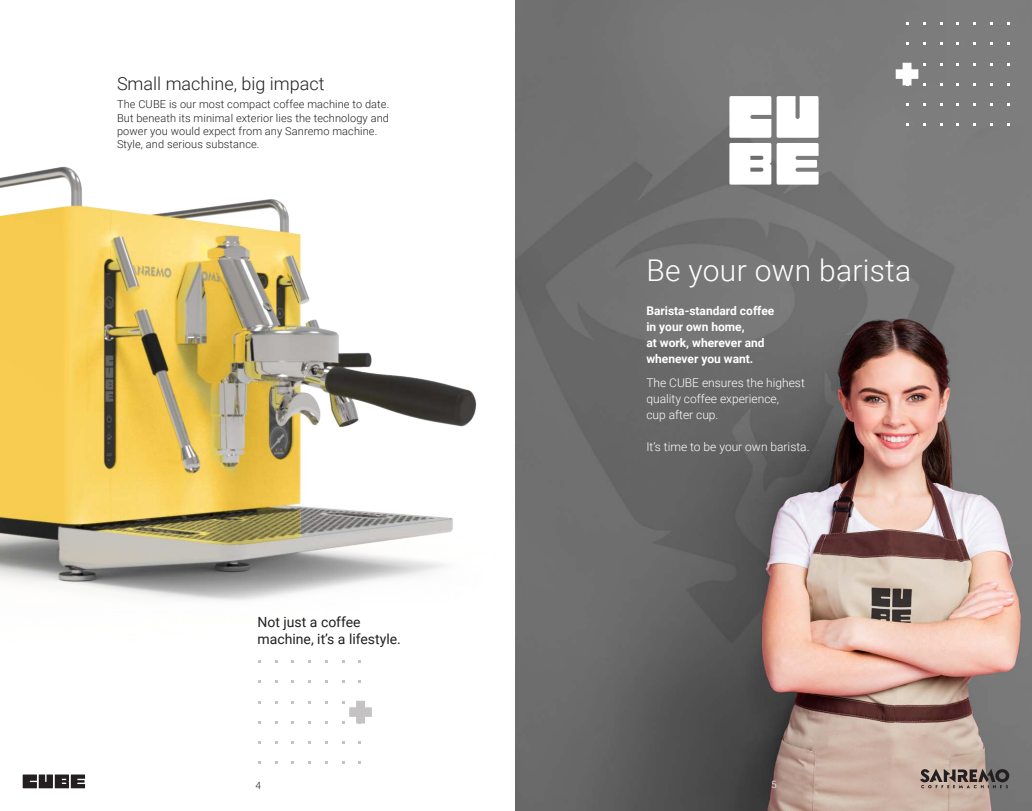
<style>
.page{position:relative;width:1032px;height:811px;background:#fff}
.page>*{position:absolute;margin:0;border:0;box-sizing:border-box;transform-origin:0 0}
.t1{font:300 30px "Roboto";letter-spacing:.01em;color:#fff}
.t2{font:300 18px "Roboto";color:#231f20}
.t3{font:14px/17px "Roboto";color:#231f20}
.t4{font:300 12px/16px "Roboto";color:#fff}
.t5{font:700 12px/16px "Roboto";color:#fff}
.t6{font:300 11px/13.2px "Roboto";letter-spacing:.01em;color:#231f20}
.t7{font:300 10px "Roboto";color:#231f20}
.t8{font:300 10px "Roboto";color:#fff}
</style>
<div class="page">
<img style="left:516px;top:0;width:516px;height:811px">
<img style="left:0;top:140px;width:516px;height:525px">
<svg style="left:23px;top:774px;width:62px;height:14px"></svg>
<svg style="left:920px;top:769px;width:89px;height:19px;background:#7b6f68"></svg>
<svg style="left:729px;top:96px;width:89px;height:89px"></svg>
<svg style="left:896px;top:63px;width:29px;height:23px"></svg>
<svg style="left:342px;top:701px;width:30px;height:23px"></svg>
<h2 class="t2" style="left:117px;top:76px;width:209px">Small machine, big impact</h2>
<p class="t6" style="left:117px;top:99px;width:274px">The CUBE is our most compact coffee machine to date.<br>But beneath its minimal exterior lies the technology and power you would expect from any Sanremo machine.<br>Style, and serious substance.</p>
<p class="t3" style="left:258px;top:614px;width:145px">Not just a coffee machine, it’s a lifestyle.</p>
<h1 class="t1" style="left:646px;top:258px;width:266px">Be your own barista</h1>
<p class="t5" style="left:646px;top:303px;width:130px">Barista-standard coffee in your own home,<br>at work, wherever and whenever you want.</p>
<p class="t4" style="left:646px;top:375px;width:160px">The CUBE ensures the highest quality coffee experience,<br>cup after cup.</p>
<p class="t4" style="left:646px;top:439px;width:165px">It’s time to be your own barista.</p>
<p class="t7" style="left:255px;top:781px;width:7px">4</p>
<p class="t8" style="left:771px;top:780px;width:7px">5</p>
</div>
